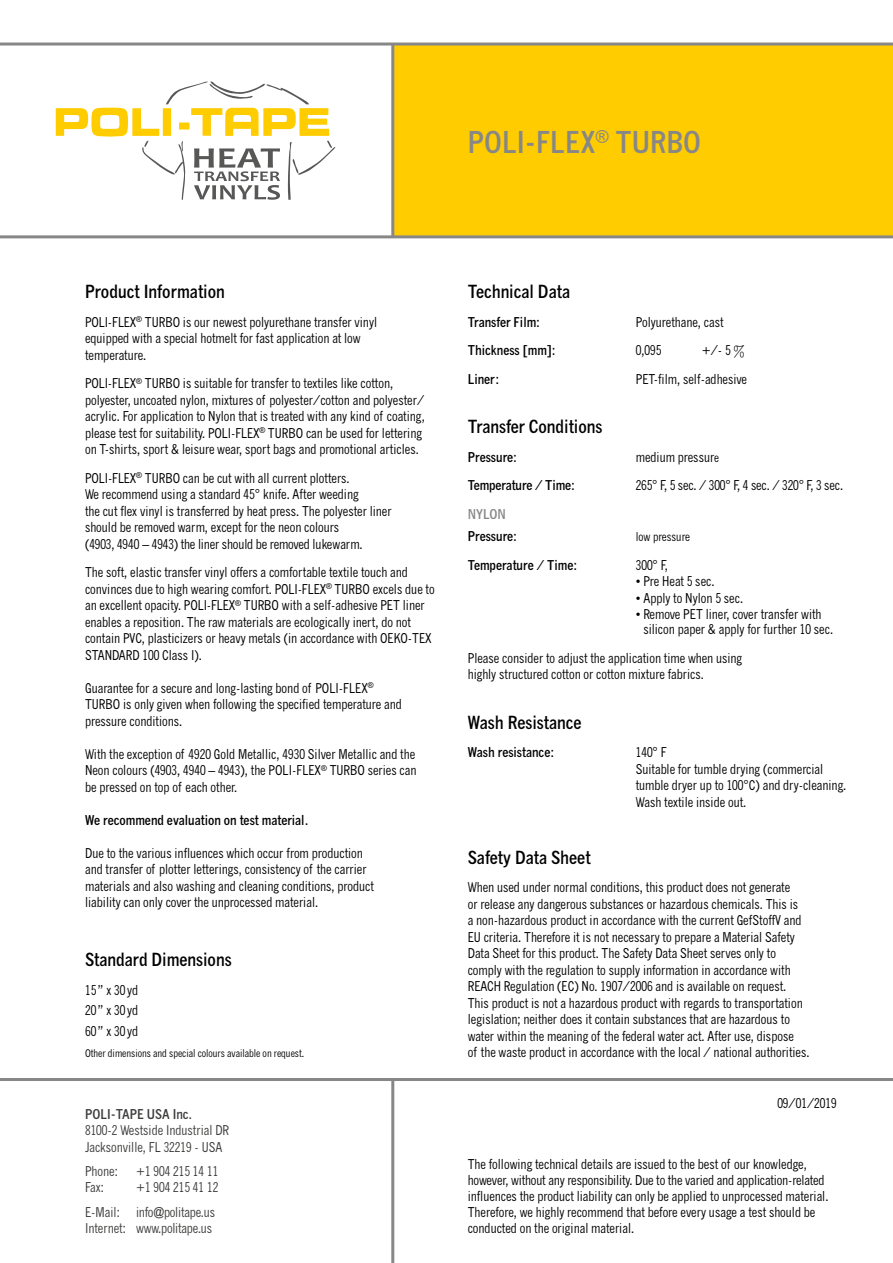
<style>
.page{position:relative;width:893px;height:1263px;background:#fff}
.page>*{position:absolute;margin:0;border:0;box-sizing:border-box;transform-origin:0 0}
.t1{font:700 condensed 30px "News Gothic MT Pro";color:#878787}
.t2{font:700 condensed 18px "News Gothic MT Pro";color:#000}
.t3{font:condensed 13.5px/16.5px "News Gothic MT Pro";color:#000}
.t4{font:700 condensed 13.5px "News Gothic MT Pro";color:#000}
.t5{font:condensed 13.5px/16.2px "News Gothic MT Pro";color:#3c3c3b}
.t6{font:700 condensed 13.5px "News Gothic MT Pro";color:#3c3c3b}
.t7{font:700 condensed 13.5px "News Gothic MT Pro";color:#878787}
.t8{font:condensed 12px "News Gothic MT Pro";color:#000}
.t9{font:condensed 10.5px "News Gothic MT Pro";color:#000}
.s1{font-size:12px}
</style>
<div class="page">
<div style="left:393px;top:44px;width:500px;height:193px;background:#fc0"></div>
<hr style="left:0;top:235px;width:893px;height:3px;background:#878787">
<hr style="left:0;top:43px;width:893px;height:3px;background:#878787">
<hr style="left:391px;top:44px;width:3px;height:193px;background:#878787">
<hr style="left:0;top:1078px;width:893px;height:3px;background:#878787">
<hr style="left:391px;top:1079px;width:3px;height:184px;background:#878787">
<svg style="left:56px;top:81px;width:279px;height:119px"></svg>
<h1 class="t1" style="left:468px;top:124px;width:235px">POLI-FLEX<sup>®</sup> TURBO</h1>
<h2 class="t2" style="left:85px;top:281px;width:141px">Product Information</h2>
<p class="t3" style="left:85px;top:314px;width:294px">POLI-FLEX<sup>®</sup> TURBO is our newest polyurethane transfer vinyl equipped with a special hotmelt for fast application at low temperature.</p>
<p class="t3" style="left:85px;top:375px;width:341px">POLI-FLEX<sup>®</sup> TURBO is suitable for transfer to textiles like cotton, polyester, uncoated nylon, mixtures of polyester/cotton and polyester/ acrylic. For application to Nylon that is treated with any kind of coating, please test for suitability. POLI-FLEX<sup>®</sup> TURBO can be used for lettering on T-shirts, sport &amp; leisure wear, sport bags and promotional articles.</p>
<p class="t3" style="left:85px;top:470px;width:308px">POLI-FLEX<sup>®</sup> TURBO can be cut with all current plotters.<br>We recommend using a standard 45° knife. After weeding<br>the cut flex vinyl is transferred by heat press. The polyester liner should be removed warm, except for the neon colours<br>(4903, 4940 – 4943) the liner should be removed lukewarm.</p>
<p class="t3" style="left:85px;top:564px;width:351px">The soft, elastic transfer vinyl offers a comfortable textile touch and convinces due to high wearing comfort. POLI-FLEX<sup>®</sup> TURBO excels due to an excellent opacity. POLI-FLEX<sup>®</sup> TURBO with a self-adhesive PET liner enables a reposition. The raw materials are ecologically inert, do not contain PVC, plasticizers or heavy metals (in accordance with OEKO-TEX STANDARD 100 Class I).</p>
<p class="t3" style="left:85px;top:680px;width:318px">Guarantee for a secure and long-lasting bond of POLI-FLEX<sup>®<br></sup>TURBO is only given when following the specified temperature and pressure conditions.</p>
<p class="t3" style="left:85px;top:746px;width:333px;text-align:justify">With the exception of 4920 Gold Metallic, 4930 Silver Metallic and the Neon colours (4903, 4940 – 4943), the POLI-FLEX<sup>®</sup> TURBO series can be pressed on top of each other.</p>
<p class="t4" style="left:85px;top:812px;width:225px">We recommend evaluation on test material.</p>
<p class="t3" style="left:85px;top:845px;width:290px">Due to the various influences which occur from production and transfer of plotter letterings, consistency of the carrier materials and also washing and cleaning conditions, product liability can only cover the unprocessed material.</p>
<h2 class="t2" style="left:85px;top:949px;width:148px">Standard Dimensions</h2>
<p class="t3" style="left:85px;top:980px;width:55px;line-height:20.5px;text-align:justify">15 ” x 30 yd 20 ” x 30 yd 60 ” x 30 yd</p>
<p class="t9" style="left:85px;top:1047px;width:221px">Other dimensions and special colours available on request.</p>
<p class="t6" style="left:85px;top:1106px;width:109px">POLI-TAPE USA Inc.</p>
<p class="t5" style="left:85px;top:1122px;width:146px">8100-2 Westside Industrial DR<br>Jacksonville, FL 32219 - USA</p>
<p class="t5" style="left:85px;top:1163px;width:34px">Phone:</p>
<p class="t5" style="left:136px;top:1163px;width:84px">+1 904 215 14 11</p>
<p class="t5" style="left:85px;top:1179px;width:20px">Fax:</p>
<p class="t5" style="left:85px;top:1175px;width:135px;line-height:24.8px;text-align:right">+1 904 215 41 12<br>E-Mail: info@politape.us</p>
<p class="t5" style="left:85px;top:1220px;width:129px">Internet: www.politape.us</p>
<h2 class="t2" style="left:468px;top:281px;width:104px">Technical Data</h2>
<p class="t4" style="left:468px;top:314px;width:74px">Transfer Film:</p>
<p class="t3" style="left:636px;top:314px;width:89px">Polyurethane, cast</p>
<p class="t4" style="left:468px;top:342px;width:90px">Thickness [mm]:</p>
<p class="t3" style="left:636px;top:342px;width:27px">0,095</p>
<p class="t3" style="left:702px;top:342px;width:45px">+/- 5 %</p>
<p class="t4" style="left:468px;top:371px;width:33px">Liner:</p>
<p class="t3" style="left:636px;top:371px;width:113px">PET-film, self-adhesive</p>
<h2 class="t2" style="left:468px;top:416px;width:136px">Transfer Conditions</h2>
<p class="t4" style="left:468px;top:449px;width:51px">Pressure:</p>
<p class="t3" style="left:636px;top:449px;width:85px">medium pressur<span class="s1">e</span></p>
<p class="t4" style="left:468px;top:477px;width:109px">Temperature / Time:</p>
<p class="t3" style="left:636px;top:477px;width:209px">265° F, 5 sec. / 300° F, 4 sec. / 320° F, 3 sec.</p>
<p class="t7" style="left:468px;top:506px;width:40px">NYLON</p>
<p class="t4" style="left:468px;top:528px;width:51px">Pressure:</p>
<p class="t8" style="left:636px;top:530px;width:56px">low pressure</p>
<p class="t4" style="left:468px;top:557px;width:111px">Temperature / Time:</p>
<p class="t3" style="left:636px;top:557px;width:34px">300° F,</p>
<p class="t3" style="left:636px;top:573px;width:80px">• Pre Heat 5 sec.</p>
<p class="t3" style="left:636px;top:590px;width:109px">• Apply to Nylon 5 sec.</p>
<p class="t3" style="left:643px;top:607px;width:191px;line-height:15px;text-indent:-8px">• Remove PET liner, cover transfer with silicon paper &amp; apply for further 10 sec.</p>
<p class="t3" style="left:468px;top:650px;width:276px">Please consider to adjust the application time when using highly structured cotton or cotton mixture fabrics.</p>
<h2 class="t2" style="left:468px;top:711px;width:115px">Wash Resistance</h2>
<p class="t4" style="left:468px;top:744px;width:88px">Wash resistance:</p>
<p class="t3" style="left:636px;top:744px;width:212px">140° F<br>Suitable for tumble drying (commercial tumble dryer up to 100°C) and dry-cleaning.<br>Wash textile inside out.</p>
<h2 class="t2" style="left:468px;top:846px;width:124px">Safety Data Sheet</h2>
<p class="t3" style="left:468px;top:879px;width:343px">When used under normal conditions, this product does not generate<br>or release any dangerous substances or hazardous chemicals. This is<br>a non-hazardous product in accordance with the current GefStoffV and EU criteria. Therefore it is not necessary to prepare a Material Safety Data Sheet for this product. The Safety Data Sheet serves only to comply with the regulation to supply information in accordance with REACH Regulation (EC) No. 1907/2006 and is available on request.<br>This product is not a hazardous product with regards to transportation legislation; neither does it contain substances that are hazardous to water within the meaning of the federal water act. After use, dispose<br>of the waste product in accordance with the local / national authorities.</p>
<p class="t3" style="left:777px;top:1095px;width:61px">09/01/2019</p>
<p class="t3" style="left:468px;top:1155px;width:362px">The following technical details are issued to the best of our knowledge, however, without any responsibility. Due to the varied and application-related influences the product liability can only be applied to unprocessed material.<br>Therefore, we highly recommend that before every usage a test should be conducted on the original material.</p>
</div>
